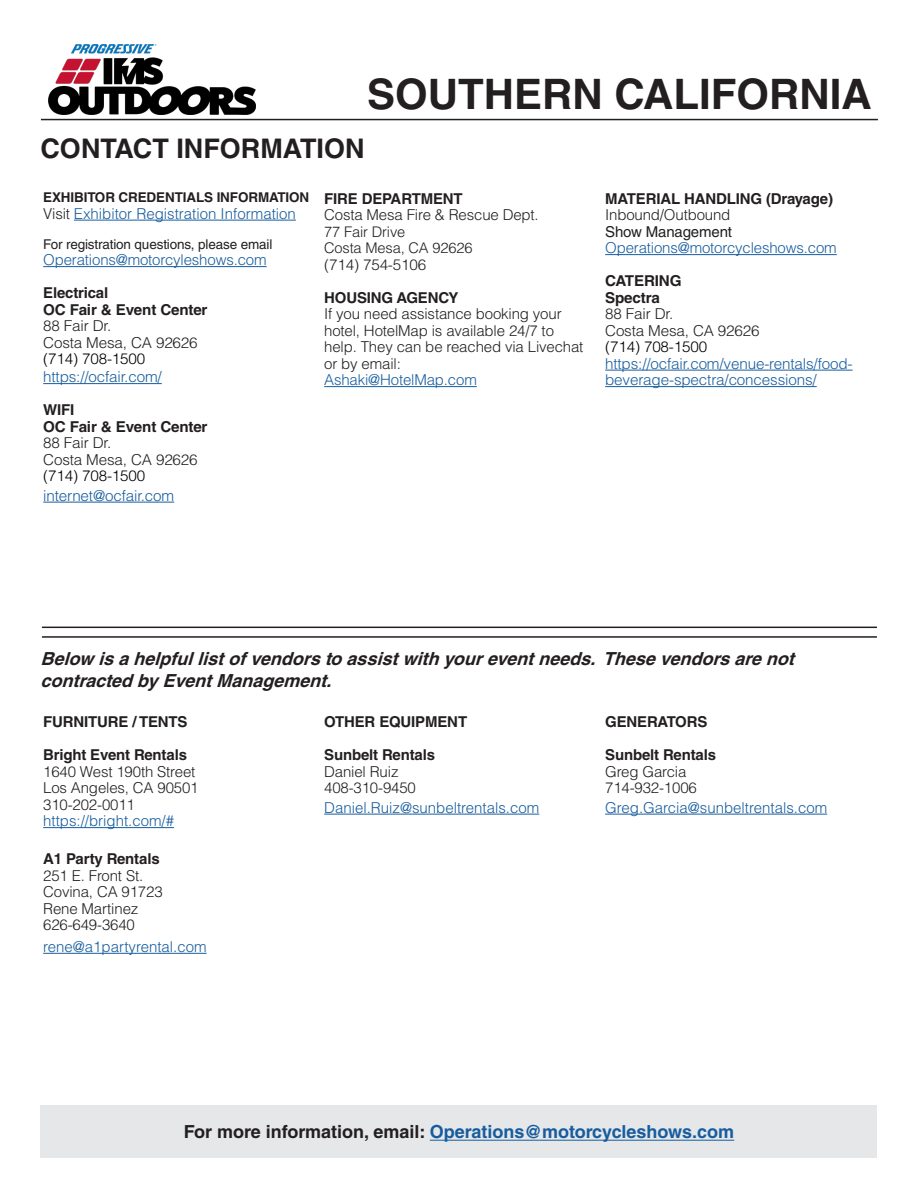
<style>
.page{position:relative;width:918px;height:1188px;background:#fff}
.page>*{position:absolute;margin:0;border:0;box-sizing:border-box;transform-origin:0 0}
.t1{font:700 42px "Helvetica LT Std";color:#231f20}
.t2{font:700 27px "Helvetica LT Std";color:#231f20}
.t3{font:italic 700 18px/21.6px "Helvetica LT Std";color:#231f20}
.t4{font:700 18px "Helvetica LT Std";color:#175d9e}
.t5{font:300 15px/16.5px "Helvetica LT Std";letter-spacing:-.01em;color:#231f20}
.t6{font:300 15px/16.5px "Helvetica LT Std";letter-spacing:-.01em;color:#175d9e}
.t7{font:700 15px "Helvetica LT Std";letter-spacing:-.01em;color:#231f20}
.t8{font:300 15px "Helvetica LT Std";letter-spacing:-.01em;color:#000}
.t9{font:15px "Helvetica LT Std";letter-spacing:-.01em;color:#231f20}
.t10{font:300 14.7px "Helvetica LT Std";letter-spacing:-.01em;color:#231f20}
.t11{font:13.5px "Helvetica LT Std";letter-spacing:-.01em;color:#231f20}
.t12{font:700 13.5px "Helvetica LT Std";letter-spacing:-.01em;color:#231f20}
.s1{color:#231f20}
.s2{font-weight:700}
</style>
<div class="page">
<hr style="left:74px;top:220px;width:222px;height:1px;background:#175d9e">
<hr style="left:43px;top:266px;width:224px;height:1px;background:#175d9e">
<hr style="left:43px;top:383px;width:119px;height:1px;background:#175d9e">
<hr style="left:43px;top:502px;width:131px;height:1px;background:#175d9e">
<hr style="left:324px;top:386px;width:153px;height:1px;background:#175d9e">
<hr style="left:605px;top:254px;width:232px;height:1px;background:#175d9e">
<hr style="left:605px;top:370px;width:248px;height:1px;background:#175d9e">
<hr style="left:605px;top:386px;width:212px;height:1px;background:#175d9e">
<hr style="left:41px;top:119px;width:837px;height:1px;background:#231f20">
<div style="left:40px;top:1105px;width:838px;height:53px;background:#e6e7e9"></div>
<hr style="left:430px;top:1140px;width:304px;height:1px;background:#175d9e">
<img style="left:49px;top:44px;width:207px;height:70px">
<hr style="left:43px;top:827px;width:131px;height:1px;background:#175d9e">
<hr style="left:43px;top:953px;width:164px;height:1px;background:#175d9e">
<hr style="left:324px;top:814px;width:215px;height:1px;background:#175d9e">
<hr style="left:605px;top:814px;width:222px;height:1px;background:#175d9e">
<hr style="left:42px;top:627px;width:835px;height:1px;background:#231f20">
<hr style="left:42px;top:636px;width:835px;height:2px;background:#231f20">
<p class="t1" style="left:367px;top:69px;width:506px">SOUTHERN CALIFORNIA</p>
<p class="t2" style="left:40px;top:132px;width:326px">CONTACT INFORMATION</p>
<p class="t12" style="left:43px;top:189px;width:268px">EXHIBITOR CREDENTIALS INFORMATION</p>
<p class="t6" style="left:43px;top:205px;width:254px"><span class="s1">Visit</span> Exhibitor Registration Information</p>
<p class="t11" style="left:43px;top:236px;width:231px">For registration questions, please email</p>
<p class="t6" style="left:43px;top:251px;width:225px">Operations@motorcyleshows.com</p>
<p class="t7" style="left:43px;top:284px;width:67px">Electrical</p>
<p class="t5" style="left:43px;top:301px;width:166px"><span class="s2">OC Fair &amp; Event Center<br></span>88 Fair Dr.<br>Costa Mesa, CA 92626</p>
<p class="t8" style="left:43px;top:349px;width:104px">(714) 708-1500</p>
<p class="t6" style="left:43px;top:368px;width:120px">https://ocfair.com/</p>
<p class="t7" style="left:43px;top:401px;width:33px">WIFI</p>
<p class="t5" style="left:43px;top:418px;width:166px"><span class="s2">OC Fair &amp; Event Center<br></span>88 Fair Dr.<br>Costa Mesa, CA 92626</p>
<p class="t8" style="left:43px;top:466px;width:104px">(714) 708-1500</p>
<p class="t6" style="left:43px;top:487px;width:133px">internet@ocfair.com</p>
<p class="t7" style="left:324px;top:189px;width:140px">FIRE DEPARTMENT</p>
<p class="t5" style="left:324px;top:206px;width:216px">Costa Mesa Fire &amp; Rescue Dept.</p>
<p class="t10" style="left:324px;top:222px;width:83px">77 Fair Drive</p>
<p class="t10" style="left:324px;top:239px;width:150px">Costa Mesa, CA 92626</p>
<p class="t5" style="left:324px;top:256px;width:104px">(714) 754-5106</p>
<p class="t7" style="left:324px;top:288px;width:136px">HOUSING AGENCY</p>
<p class="t5" style="left:324px;top:305px;width:239px">If you need assistance booking your</p>
<p class="t5" style="left:324px;top:322px;width:231px">hotel, HotelMap is available 24/7 to</p>
<p class="t5" style="left:324px;top:338px;width:261px">help. They can be reached via Livechat</p>
<p class="t5" style="left:324px;top:355px;width:78px">or by email:</p>
<p class="t6" style="left:324px;top:371px;width:154px">Ashaki@HotelMap.com</p>
<p class="t7" style="left:605px;top:189px;width:229px">MATERIAL HANDLING (Drayage)</p>
<p class="t5" style="left:605px;top:206px;width:127px">Inbound/Outbound</p>
<p class="t9" style="left:605px;top:223px;width:128px">Show Management</p>
<p class="t6" style="left:605px;top:239px;width:233px">Operations@motorcycleshows.com</p>
<p class="t7" style="left:605px;top:272px;width:78px">CATERING</p>
<p class="t5" style="left:605px;top:289px;width:156px"><span class="s2">Spectra<br></span>88 Fair Dr.<br>Costa Mesa, CA 92626</p>
<p class="t8" style="left:605px;top:337px;width:104px">(714) 708-1500</p>
<p class="t6" style="left:605px;top:355px;width:249px">https://ocfair.com/venue-rentals/food&shy;beverage-spectra/concessions/</p>
<p class="t3" style="left:40px;top:648px;width:761px">Below isahelpfullistofvendorstoassistwithyoureventneeds. Thesevendorsarenot contractedbyEventManagement.</p>
<p class="t7" style="left:43px;top:713px;width:146px">FURNITURE / TENTS</p>
<p class="t7" style="left:43px;top:746px;width:145px">Bright Event Rentals</p>
<p class="t5" style="left:43px;top:763px;width:154px">1640 West 190th Street</p>
<p class="t5" style="left:43px;top:779px;width:157px">Los Angeles, CA 90501</p>
<p class="t5" style="left:43px;top:796px;width:93px">310-202-0011</p>
<p class="t6" style="left:43px;top:812px;width:132px">https://bright.com/#</p>
<p class="t7" style="left:43px;top:850px;width:118px">A1 Party Rentals</p>
<p class="t5" style="left:43px;top:867px;width:102px">251 E. Front St.</p>
<p class="t5" style="left:43px;top:883px;width:121px">Covina, CA 91723</p>
<p class="t5" style="left:43px;top:900px;width:97px">Rene Martinez</p>
<p class="t5" style="left:43px;top:916px;width:93px">626-649-3640</p>
<p class="t6" style="left:43px;top:938px;width:165px">rene@a1partyrental.com</p>
<p class="t7" style="left:324px;top:713px;width:144px">OTHER EQUIPMENT</p>
<p class="t7" style="left:324px;top:746px;width:112px">Sunbelt Rentals</p>
<p class="t5" style="left:324px;top:763px;width:76px">Daniel Ruiz</p>
<p class="t5" style="left:324px;top:779px;width:93px">408-310-9450</p>
<p class="t6" style="left:324px;top:799px;width:217px">Daniel.Ruiz@sunbeltrentals.com</p>
<p class="t7" style="left:605px;top:713px;width:104px">GENERATORS</p>
<p class="t7" style="left:605px;top:746px;width:112px">Sunbelt Rentals</p>
<p class="t5" style="left:605px;top:763px;width:83px">Greg Garcia</p>
<p class="t5" style="left:605px;top:779px;width:93px">714-932-1006</p>
<p class="t6" style="left:605px;top:799px;width:224px">Greg.Garcia@sunbeltrentals.com</p>
<p class="t4" style="left:184px;top:1121px;width:552px"><span class="s1">For more information, email:</span> Operations@motorcycleshows.com</p>
</div>
